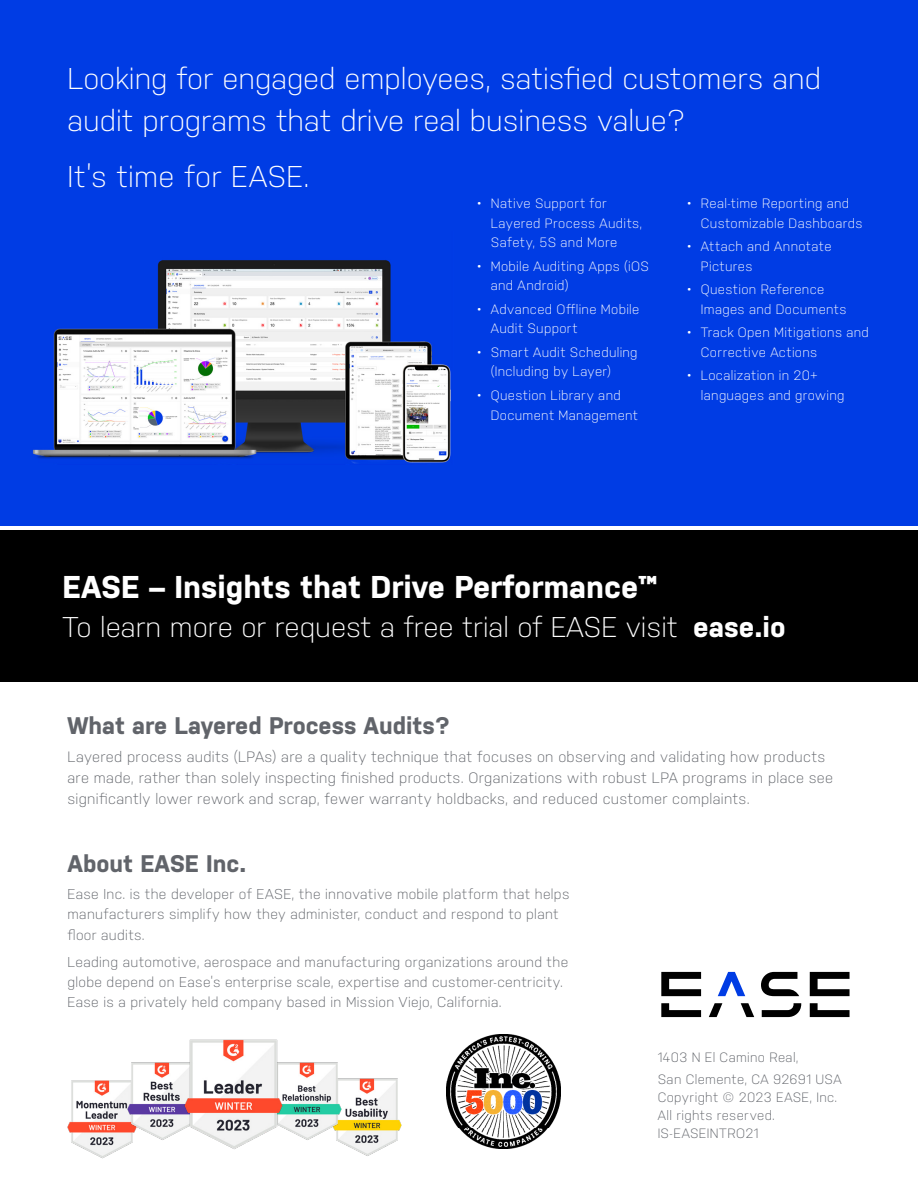
<style>
.page{position:relative;width:918px;height:1188px;background:#fff}
.page>*{position:absolute;margin:0;border:0;box-sizing:border-box;transform-origin:0 0}
.t1{font:700 31.5px "Nudista";color:#fff}
.t2{font:300 30px/42px "Nudista";color:#fff}
.t3{font:300 28.5px "Nudista";color:#fff}
.t4{font:700 24px "Nudista";color:#61646a}
.t5{font:300 15px/21px "Nudista";letter-spacing:.02em;color:#61646a}
.t6{font:300 14.25px/20.2px "Nudista";letter-spacing:.02em;color:#61646a}
.t7{font:300 13.5px/19.5px "Nudista";letter-spacing:.025em;color:#fff}
.t8{font:300 13.5px/18px "Nudista";letter-spacing:.025em;color:#61646a}
.s1{font-weight:700}
</style>
<div class="page">
<div style="left:0;top:0;width:918px;height:526px;background:#003ce4"></div>
<div style="left:0;top:531px;width:918px;height:151px;background:#000"></div>
<svg style="left:661px;top:972px;width:40px;height:24px"></svg>
<svg style="left:661px;top:1003px;width:40px;height:14px"></svg>
<svg style="left:810px;top:972px;width:40px;height:24px"></svg>
<svg style="left:810px;top:1003px;width:40px;height:14px"></svg>
<svg style="left:718px;top:972px;width:27px;height:24px"></svg>
<svg style="left:741px;top:1003px;width:13px;height:14px"></svg>
<svg style="left:709px;top:1003px;width:13px;height:14px"></svg>
<svg style="left:762px;top:1003px;width:39px;height:14px"></svg>
<svg style="left:761px;top:972px;width:38px;height:24px"></svg>
<img style="left:33px;top:260px;width:418px;height:204px">
<img style="left:336px;top:1078px;width:65px;height:78px">
<img style="left:67px;top:1080px;width:66px;height:78px">
<img style="left:282px;top:1062px;width:60px;height:78px">
<img style="left:127px;top:1062px;width:58px;height:78px">
<img style="left:185px;top:1039px;width:97px;height:110px">
<img style="left:446px;top:1035px;width:114px;height:114px">
<h2 class="t2" style="left:68px;top:56px;width:755px">Looking for engaged employees, satisfied customers and audit programs that drive real business value?</h2>
<h2 class="t2" style="left:68px;top:153px;width:243px">It’s time for EASE.</h2>
<p class="t7" style="left:491px;top:193px;width:153px;text-indent:-14px">• Native Support for<br>Layered Process Audits,<br>Safety, 5S and More</p>
<p class="t7" style="left:491px;top:255px;width:159px;text-indent:-14px">• Mobile Auditing Apps (iOS and Android)</p>
<p class="t7" style="left:491px;top:298px;width:150px;text-indent:-14px">• Advanced Offline Mobile<br>Audit Support</p>
<p class="t7" style="left:491px;top:341px;width:148px;text-indent:-14px">• Smart Audit Scheduling (Including by Layer)</p>
<p class="t7" style="left:491px;top:384px;width:149px;text-indent:-14px">• Question Library and<br>Document Management</p>
<p class="t7" style="left:701px;top:193px;width:163px;text-indent:-14px">• Real-time Reporting and<br>Customizable Dashboards</p>
<p class="t7" style="left:701px;top:236px;width:132px;text-indent:-14px">• Attach and Annotate<br>Pictures</p>
<p class="t7" style="left:701px;top:279px;width:147px;text-indent:-14px">• Question Reference<br>Images and Documents</p>
<p class="t7" style="left:701px;top:322px;width:169px;text-indent:-14px">• Track Open Mitigations and<br>Corrective Actions</p>
<p class="t7" style="left:701px;top:365px;width:145px;text-indent:-14px">• Localization in 20+ languages and growing</p>
<h1 class="t1" style="left:63px;top:564px;width:597px">EASE – Insights that Drive Performance™</h1>
<h3 class="t3" style="left:63px;top:606px;width:724px">To learn more or request a free trial of EASE visit <span class="s1">ease.io</span></h3>
<h3 class="t4" style="left:68px;top:708px;width:384px">What are Layered Process Audits?</h3>
<p class="t5" style="left:68px;top:745px;width:767px">Layered process audits (LPAs) are a quality technique that focuses on observing and validating how products are made, rather than solely inspecting finished products. Organizations with robust LPA programs in place see significantly lower rework and scrap, fewer warranty holdbacks, and reduced customer complaints.</p>
<h3 class="t4" style="left:68px;top:846px;width:180px">About EASE Inc.</h3>
<p class="t6" style="left:68px;top:883px;width:503px">Ease Inc. is the developer of EASE, the innovative mobile platform that helps manufacturers simplify how they administer, conduct and respond to plant floor audits.</p>
<p class="t6" style="left:68px;top:950px;width:502px">Leading automotive, aerospace and manufacturing organizations around the globe depend on Ease’s enterprise scale, expertise and customer-centricity.<br>Ease is a privately held company based in Mission Viejo, California.</p>
<p class="t8" style="left:658px;top:1045px;width:185px;line-height:22px">1403 N El Camino Real,<br>San Clemente, CA 92691 USA</p>
<p class="t8" style="left:658px;top:1087px;width:181px">Copyright © 2023 EASE, Inc.<br>All rights reserved.<br>IS-EASEINTRO21</p>
</div>
